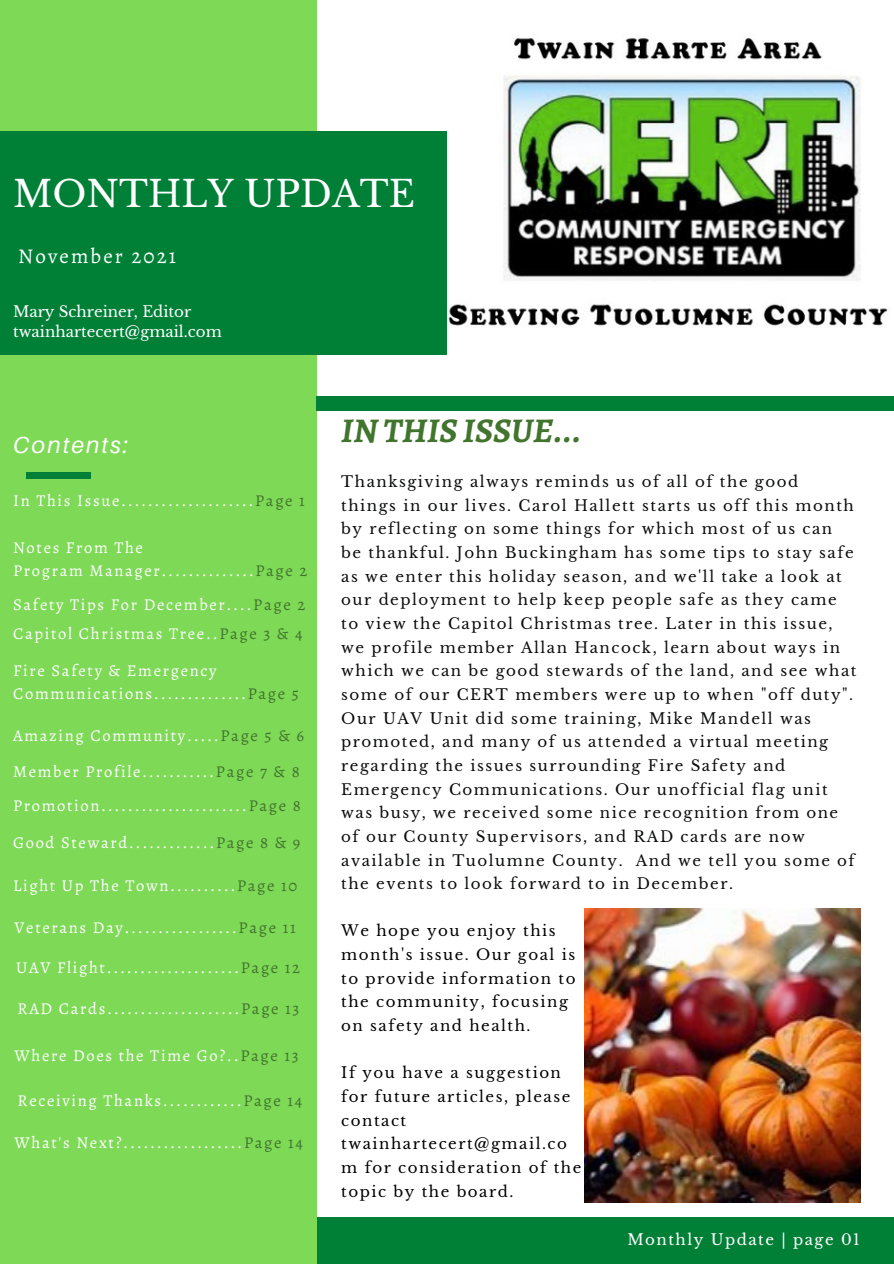
<style>
.page{position:relative;width:894px;height:1264px;background:#fff}
.page>*{position:absolute;margin:0;border:0;box-sizing:border-box;transform-origin:0 0}
.t1{font:36px "Libre Baskerville";color:#fff}
.t2{font:italic 700 34.8px "Alegreya";color:#41742c}
.t3{font:italic 23.25px "Aileron";letter-spacing:.08em;color:#fff}
.t4{font:21px "Alegreya";letter-spacing:.1em;color:#fff}
.t5{font:16.5px "Alegreya";letter-spacing:.1em;color:#fff}
.t6{font:15px/23.7px "Libre Baskerville";letter-spacing:.1em;color:#0b0d0c}
.t7{font:15px/23.7px "Libre Baskerville";letter-spacing:.1em;color:#000}
.t8{font:15px "Libre Baskerville";color:#fff}
.t9{font:15px "Libre Baskerville";letter-spacing:.1em;color:#fff}
.s1{color:#41742c}
</style>
<div class="page">
<img style="left:416px;top:38px;width:472px;height:317px">
<div style="left:310px;top:1217px;width:583px;height:46px;background:#008037"></div>
<div style="left:0;top:0;width:316px;height:1263px;background:#7ed957"></div>
<div style="left:0;top:131px;width:446px;height:223px;background:#008037"></div>
<div style="left:316px;top:396px;width:577px;height:14px;background:#008037"></div>
<div style="left:26px;top:473px;width:64px;height:5px;background:#008037"></div>
<img style="left:584px;top:909px;width:275px;height:293px">
<p class="t1" style="left:13px;top:172px;width:403px">MONTHLY UPDATE</p>
<p class="t4" style="left:18px;top:242px;width:159px">November 2021</p>
<p class="t8" style="left:13px;top:302px;width:179px">Mary Schreiner, Editor</p>
<p class="t8" style="left:13px;top:322px;width:210px">twainhartecert@gmail.com</p>
<p class="t3" style="left:13px;top:430px;width:117px">Contents:</p>
<p class="t5" style="left:13px;top:489px;width:293px">In This Issue....................<span class="s1">Page 1</span></p>
<p class="t5" style="left:13px;top:536px;width:131px">Notes From The</p>
<p class="t5" style="left:13px;top:559px;width:296px">Program Manager..............<span class="s1">Page 2</span></p>
<p class="t5" style="left:13px;top:593px;width:293px">Safety Tips For December....<span class="s1">Page 2</span></p>
<p class="t5" style="left:13px;top:622px;width:291px">Capitol Christmas Tree..<span class="s1">Page 3 &amp; 4</span></p>
<p class="t5" style="left:13px;top:659px;width:205px">Fire Safety &amp; Emergency</p>
<p class="t5" style="left:13px;top:681px;width:287px">Communications..............<span class="s1">Page 5</span></p>
<p class="t5" style="left:13px;top:724px;width:292px">Amazing Community.....<span class="s1">Page 5 &amp; 6</span></p>
<p class="t5" style="left:13px;top:760px;width:288px">Member Profile...........<span class="s1">Page 7 &amp; 8</span></p>
<p class="t5" style="left:13px;top:794px;width:289px">Promotion......................<span class="s1">Page 8</span></p>
<p class="t5" style="left:13px;top:830px;width:289px">Good Steward.............<span class="s1">Page 8 &amp; 9</span></p>
<p class="t5" style="left:13px;top:874px;width:286px">Light Up The Town..........<span class="s1">Page 10</span></p>
<p class="t5" style="left:15px;top:916px;width:282px">Veterans Day.................<span class="s1">Page 11</span></p>
<p class="t5" style="left:16px;top:955px;width:285px">UAV Flight....................<span class="s1">Page 12</span></p>
<p class="t5" style="left:18px;top:997px;width:283px">RAD Cards....................<span class="s1">Page 13</span></p>
<p class="t5" style="left:15px;top:1044px;width:285px">Where Does the Time Go?..<span class="s1">Page 13</span></p>
<p class="t5" style="left:18px;top:1089px;width:286px">Receiving Thanks............<span class="s1">Page 14</span></p>
<p class="t5" style="left:15px;top:1131px;width:290px">What's Next?..................<span class="s1">Page 14</span></p>
<p class="t2" style="left:341px;top:407px;width:242px">IN THIS ISSUE...</p>
<p class="t6" style="left:341px;top:470px;width:516px">Thanksgiving always reminds us of all of the good things in our lives. Carol Hallett starts us off this month by reflecting on some things for which most of us can<br>be thankful. John Buckingham has some tips to stay safe as we enter this holiday season, and we'll take a look at our deployment to help keep people safe as they came to view the Capitol Christmas tree. Later in this issue, we profile member Allan Hancock, learn about ways in which we can be good stewards of the land, and see what some of our CERT members were up to when "off duty".</p>
<p class="t6" style="left:341px;top:706px;width:515px">Our UAV Unit did some training, Mike Mandell was promoted, and many of us attended a virtual meeting regarding the issues surrounding Fire Safety and Emergency Communications. Our unofficial flag unit was busy, we received some nice recognition from one of our County Supervisors, and RAD cards are now available in Tuolumne County. And we tell you some of the events to look forward to in December.</p>
<p class="t7" style="left:341px;top:919px;width:236px">We hope you enjoy this month's issue. Our goal is to provide information to the community, focusing on safety and health.</p>
<p class="t7" style="left:341px;top:1061px;width:241px">If you have a suggestion for future articles, please contact twainhartecert@gmail.co m for consideration of the topic by the board.</p>
<p class="t9" style="left:627px;top:1230px;width:234px">Monthly Update | page 01</p>
</div>
